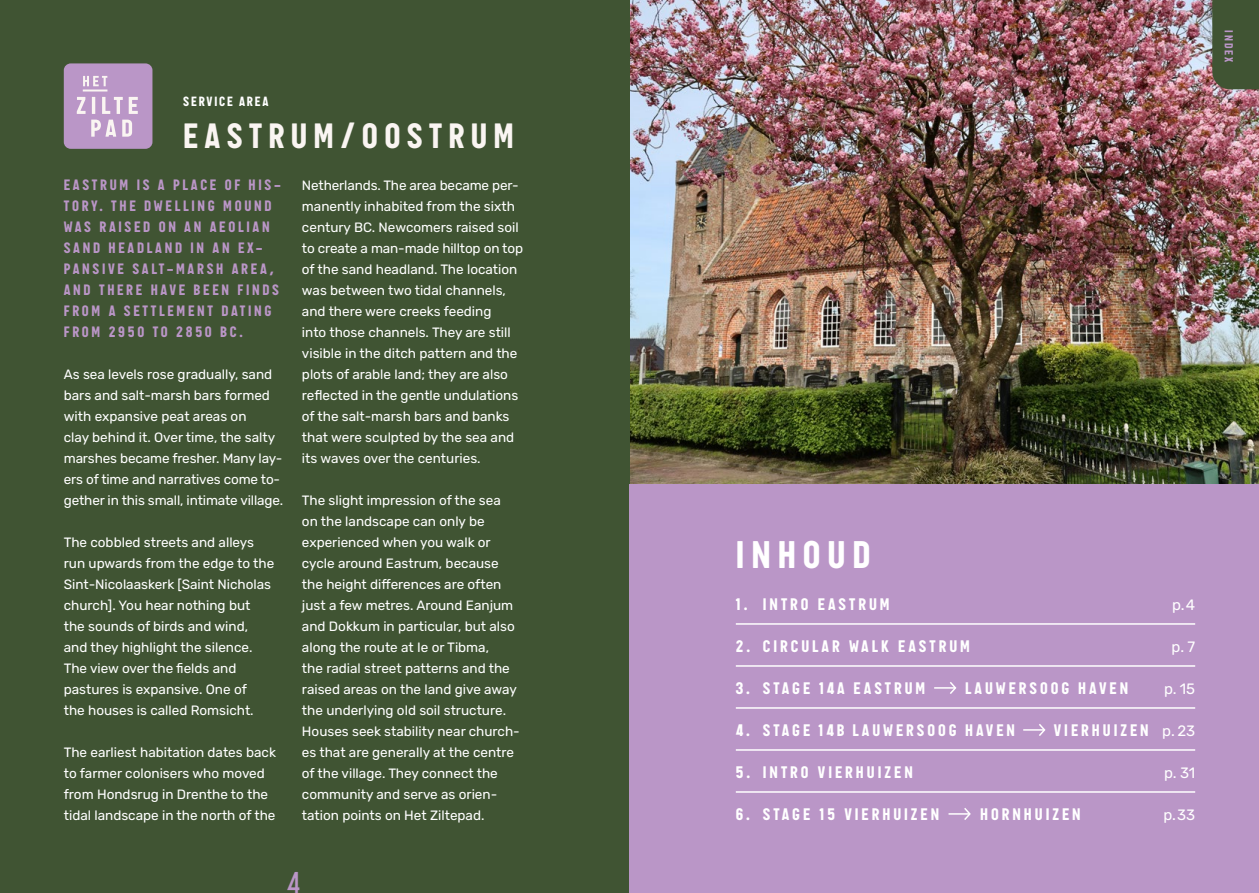
<style>
.page{position:relative;width:1259px;height:893px;background:#fff}
.page>*{position:absolute;margin:0;border:0;box-sizing:border-box;transform-origin:0 0}
.t1{font:800 34.5px "Targa Pro";letter-spacing:.2em;color:#fff}
.t2{font:800 31.5px "Targa Pro";letter-spacing:.2em;color:#faf5f2}
.t3{font:700 27px "Targa Pro";color:#ba96c7}
.t4{font:800 15px "Targa Pro";letter-spacing:.2em;color:#fff}
.t5{font:15px "Rubik";color:#fff}
.t6{font:13.5px/21px "Rubik";color:#fff}
.t7{font:800 13.5px/21px "Targa Pro";letter-spacing:.2em;color:#ba96c7}
.t8{font:800 12px "Targa Pro";letter-spacing:.15em;color:#fff}
.t9{font:800 10.5px "Targa Pro";letter-spacing:.2em;color:#ba96c7}
.s1{color:#ba96c7}
.s2{font-family:"Rubik";font-weight:400}
</style>
<div class="page">
<img style="left:629px;top:0;width:630px;height:484px">
<div style="left:0;top:0;width:629px;height:893px;background:#405433"></div>
<div style="left:629px;top:484px;width:630px;height:409px;background:#ba96c7"></div>
<hr style="left:736px;top:623px;width:459px;height:2px;background:#fff">
<hr style="left:736px;top:665px;width:459px;height:2px;background:#fff">
<hr style="left:934px;top:687px;width:21px;height:2px;background:#fff">
<svg style="left:948px;top:682px;width:9px;height:12px"></svg>
<hr style="left:736px;top:707px;width:459px;height:2px;background:#fff">
<hr style="left:1023px;top:729px;width:21px;height:2px;background:#fff">
<svg style="left:1037px;top:724px;width:9px;height:12px"></svg>
<hr style="left:736px;top:749px;width:459px;height:2px;background:#fff">
<hr style="left:736px;top:791px;width:459px;height:2px;background:#fff">
<hr style="left:948px;top:813px;width:21px;height:2px;background:#fff">
<svg style="left:962px;top:808px;width:9px;height:12px"></svg>
<div style="left:64px;top:63px;width:88px;height:86px;background:#ba96c7;border-radius:7px"></div>
<svg style="left:77px;top:76px;width:46px;height:38px"></svg>
<svg style="left:129px;top:97px;width:9px;height:17px"></svg>
<svg style="left:91px;top:120px;width:25px;height:17px"></svg>
<svg style="left:122px;top:120px;width:10px;height:17px"></svg>
<div style="left:1212px;top:0;width:47px;height:89px;background:#405433"></div>
<p class="t8" style="left:183px;top:92px;width:87px">SERVICE AREA</p>
<h2 class="t2" style="left:183px;top:111px;width:332px">EASTRUM/OOSTRUM</h2>
<p class="t7" style="left:64px;top:173px;width:218px">EASTRUM IS A PLACE OF HIS-<br>TORY. THE DWELLING MOUND<br>WAS RAISED ON AN AEOLIAN<br>SAND HEADLAND IN AN EX-<br>PANSIVE SALT-MARSH AREA,<br>AND THERE HAVE BEEN FINDS<br>FROM A SETTLEMENT DATING<br>FROM 2950 TO 2850 BC.</p>
<p class="t6" style="left:64px;top:365px;width:221px">As sea levels rose gradually, sand bars and salt-marsh bars formed with expansive peat areas on<br>clay behind it. Over time, the salty marshes became fresher. Many lay&shy;ers of time and narratives come to&shy;gether in this small, intimate village.</p>
<p class="t6" style="left:64px;top:533px;width:212px">The cobbled streets and alleys run upwards from the edge to the<br>Sint-Nicolaaskerk [Saint Nicholas church]. You hear nothing but the sounds of birds and wind, and they highlight the silence.<br>The view over the fields and pastures is expansive. One of<br>the houses is called Romsicht.</p>
<p class="t6" style="left:64px;top:743px;width:214px">The earliest habitation dates back to farmer colonisers who moved from Hondsrug in Drenthe to the tidal landscape in the north of the</p>
<p class="t6" style="left:302px;top:176px;width:223px">Netherlands. The area became per&shy;manently inhabited from the sixth century BC. Newcomers raised soil to create a man-made hilltop on top of the sand headland. The location was between two tidal channels, and there were creeks feeding<br>into those channels. They are still visible in the ditch pattern and the plots of arable land; they are also reflected in the gentle undulations of the salt-marsh bars and banks that were sculpted by the sea and its waves over the centuries.</p>
<p class="t6" style="left:302px;top:491px;width:219px">The slight impression of the sea on the landscape can only be experienced when you walk or cycle around Eastrum, because the height differences are often just a few metres. Around Eanjum and Dokkum in particular, but also along the route at Ie or Tibma,<br>the radial street patterns and the raised areas on the land give away the underlying old soil structure.<br>Houses seek stability near church&shy;es that are generally at the centre of the village. They connect the community and serve as orien&shy;tation points on Het Ziltepad.</p>
<h3 class="t3" style="left:287px;top:861px;width:15px">4</h3>
<p class="t9" style="left:1237px;top:30px;width:34px;rotate:90deg">INDEX</p>
<h1 class="t1" style="left:736px;top:527px;width:136px">INHOUD</h1>
<p class="t4" style="left:736px;top:592px;width:155px">1. INTRO EASTRUM</p>
<p class="t5" style="left:1172px;top:594px;width:25px">p. 4</p>
<p class="t4" style="left:736px;top:634px;width:316px">2. CIRCULAR WALK EASTRUM <span class="s1">15,12 KM</span></p>
<p class="t5" style="left:1171px;top:636px;width:25px">p. 7</p>
<p class="t4" style="left:736px;top:676px;width:191px">3. STAGE 14A EASTRUM</p>
<p class="t4" style="left:965px;top:676px;width:231px">LAUWERSOOG HAVEN <span class="s1">..,</span> <span class="s2">p. 15</span></p>
<p class="t4" style="left:736px;top:718px;width:281px">4. STAGE 14B LAUWERSOOG HAVEN</p>
<p class="t4" style="left:1053px;top:718px;width:143px">VIERHUIZEN <span class="s2">p. 23</span></p>
<p class="t4" style="left:736px;top:760px;width:178px">5. INTRO VIERHUIZEN</p>
<p class="t5" style="left:1164px;top:762px;width:33px">p. 31</p>
<p class="t4" style="left:736px;top:802px;width:205px">6. STAGE 15 VIERHUIZEN</p>
<p class="t4" style="left:980px;top:802px;width:102px">HORNHUIZEN</p>
<p class="t5" style="left:1163px;top:804px;width:33px">p. 33</p>
</div>
